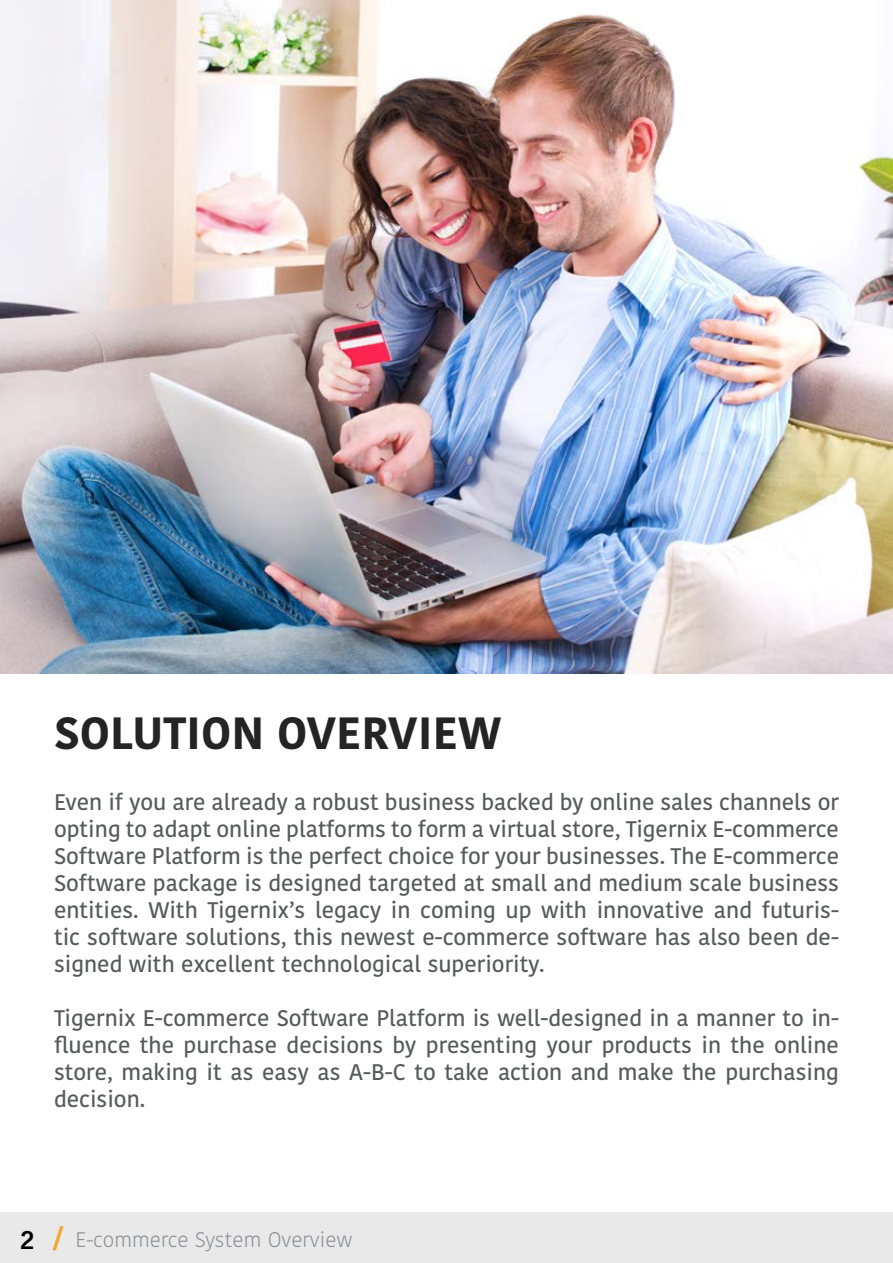
<style>
.page{position:relative;width:893px;height:1263px;background:#fff}
.page>*{position:absolute;margin:0;border:0;box-sizing:border-box;transform-origin:0 0}
.t1{font:700 45px "Kohinoor Bangla";color:#242425}
.t2{font:600 27px "News Got T";color:#000}
.t3{font:500 22.5px/27px "Kohinoor Bangla";color:#58595b;text-align:justify}
.t4{font:300 21px "Kohinoor Bangla";color:#8e9092}
.s1{font-family:"Kohinoor Bangla";font-weight:700;color:#f2a62c}
</style>
<div class="page">
<div style="left:1px;top:1212px;width:892px;height:50px;background:#e9e9ea"></div>
<img style="left:0;top:0;width:893px;height:673px">
<h1 class="t1" style="left:54px;top:693px;width:449px">SOLUTION OVERVIEW</h1>
<p class="t3" style="left:54px;top:788px;width:787px">Even if you are already a robust business backed by online sales channels or opting to adapt online platforms to form a virtual store, Tigernix E-commerce Software Platform is the perfect choice for your businesses. The E-commerce Software package is designed targeted at small and medium scale business entities. With Tigernix’s legacy in coming up with innovative and futuris&shy;tic software solutions, this newest e-commerce software has also been de&shy;signed with excellent technological superiority.</p>
<p class="t3" style="left:54px;top:1004px;width:786px">Tigernix E-commerce Software Platform is well-designed in a manner to in&shy;fluence the purchase decisions by presenting your products in the online store, making it as easy as A-B-C to take action and make the purchasing decision.</p>
<p class="t2" style="left:20px;top:1224px;width:45px">2 <span class="s1">/</span></p>
<p class="t4" style="left:75px;top:1224px;width:278px">E-commerce System Overview</p>
</div>
